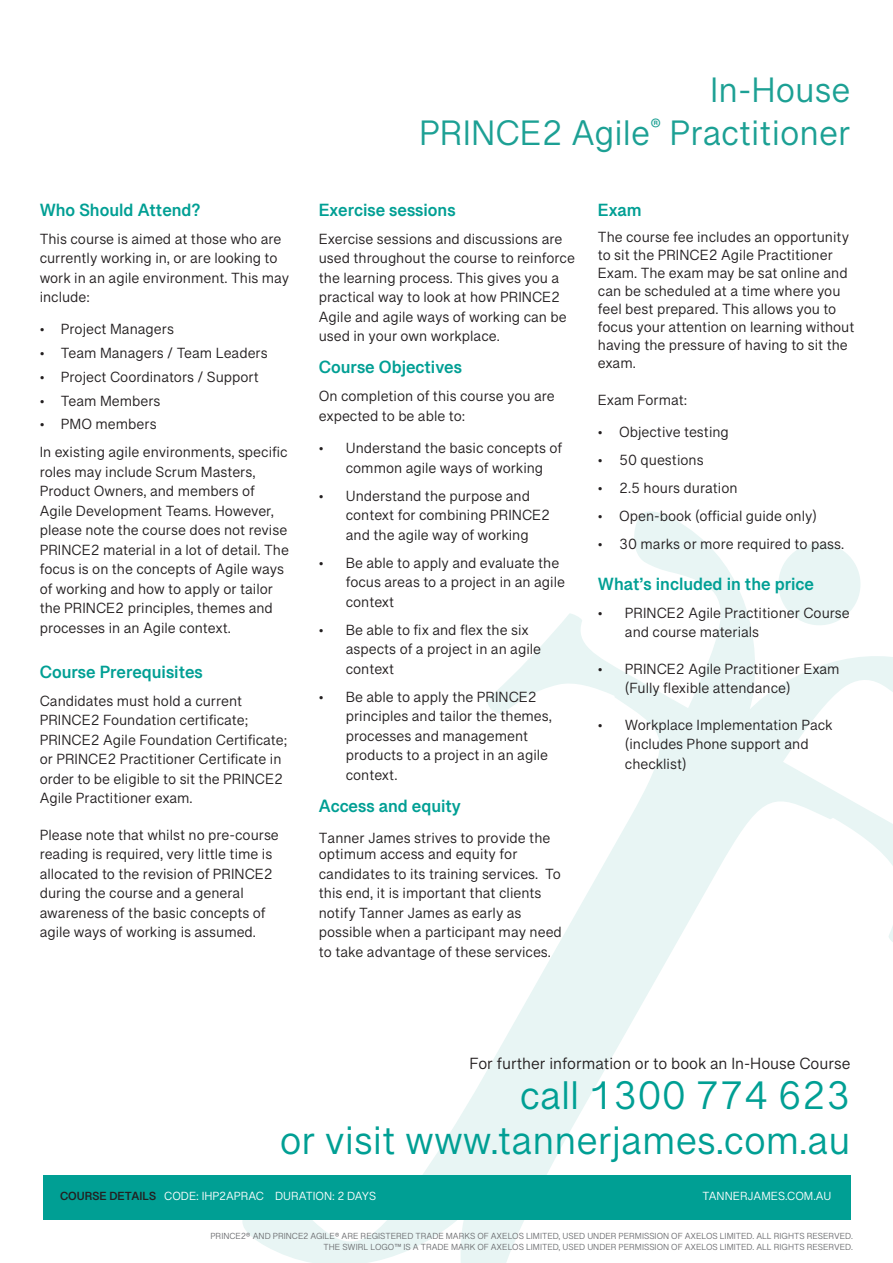
<style>
.page{position:relative;width:893px;height:1263px;background:#fff}
.page>*{position:absolute;margin:0;border:0;box-sizing:border-box;transform-origin:0 0}
.Body{font:40.5px "Grantha Sangam MN";color:#009f94}
.Heading_1{font:36px/43.2px "Grantha Sangam MN";color:#1ca094;text-align:right}
.HB{font:700 18px "Grantha Sangam MN";color:#009f94}
.Body-2{font:700 18px "Grantha Sangam MN";color:#009f94}
.subhead{font:700 18px "Grantha Sangam MN";color:#009f94}
.Body-3{font:16.5px "Grantha Sangam MN";color:#231f20}
.Body-4{font:15px/19.5px "Grantha Sangam MN";color:#231f20}
.Body-5{font:12px "Grantha Sangam MN";color:#fff}
.Body-6{font:9px "Grantha Sangam MN";color:#6c6d70}
.s1{font-weight:700;color:#231f20}
</style>
<div class="page">
<svg style="left:242px;top:511px;width:651px;height:752px"></svg>
<div style="left:43px;top:1175px;width:807px;height:45px;background:#009f94"></div>
<p class="HB" style="left:40px;top:199px;width:162px">Who Should Attend?</p>
<p class="Body-4" style="left:40px;top:229px;width:251px">This course is aimed at those who are currently working in, or are looking to work in an agile environment. This may include:</p>
<p class="Body-4" style="left:40px;top:319px;width:136px">• Project Managers</p>
<p class="Body-4" style="left:40px;top:343px;width:230px">• Team Managers / Team Leaders</p>
<p class="Body-4" style="left:40px;top:367px;width:221px">• Project Coordinators / Support</p>
<p class="Body-4" style="left:40px;top:391px;width:122px">• Team Members</p>
<p class="Body-4" style="left:40px;top:414px;width:118px">• PMO members</p>
<p class="Body-4" style="left:40px;top:442px;width:251px">In existing agile environments, specific roles may include Scrum Masters, Product Owners, and members of Agile Development Teams. However, please note the course does not revise PRINCE2 material in a lot of detail. The focus is on the concepts of Agile ways of working and how to apply or tailor the PRINCE2 principles, themes and processes in an Agile context.</p>
<p class="HB" style="left:40px;top:661px;width:165px">Course Prerequisites</p>
<p class="Body-4" style="left:40px;top:691px;width:249px">Candidates must hold a current PRINCE2 Foundation certificate; PRINCE2 Agile Foundation Certificate; or PRINCE2 Practitioner Certificate in order to be eligible to sit the PRINCE2<br>Agile Practitioner exam.</p>
<p class="Body-4" style="left:40px;top:825px;width:241px">Please note that whilst no pre-course reading is required, very little time is allocated to the revision of PRINCE2 during the course and a general awareness of the basic concepts of agile ways of working is assumed.</p>
<p class="Heading_1" style="left:419px;top:68px;width:433px">In-House<br>PRINCE2 Agile<sup>®</sup> Practitioner</p>
<p class="Body-2" style="left:319px;top:199px;width:138px">Exercise sessions</p>
<p class="Body-4" style="left:319px;top:229px;width:258px">Exercise sessions and discussions are used throughout the course to reinforce the learning process. This gives you a practical way to look at how PRINCE2<br>Agile and agile ways of working can be used in your own workplace.</p>
<p class="HB" style="left:319px;top:357px;width:145px">Course Objectives</p>
<p class="Body-4" style="left:319px;top:386px;width:237px">On completion of this course you are expected to be able to:</p>
<p class="Body-4" style="left:319px;top:438px;width:245px;text-align:center">• Understand the basic concepts of common agile ways of working</p>
<p class="Body-4" style="left:346px;top:486px;width:206px;text-indent:-27px">• Understand the purpose and context for combining PRINCE2 and the agile way of working</p>
<p class="Body-4" style="left:346px;top:553px;width:221px;text-indent:-27px">• Be able to apply and evaluate the focus areas to a project in an agile context</p>
<p class="Body-4" style="left:346px;top:620px;width:197px;text-indent:-27px">• Be able to fix and flex the six aspects of a project in an agile context</p>
<p class="Body-4" style="left:346px;top:687px;width:208px;text-indent:-27px">• Be able to apply the PRINCE2 principles and tailor the themes, processes and management products to a project in an agile context.</p>
<p class="Body-2" style="left:319px;top:795px;width:144px">Access and equity</p>
<p class="Body-4" style="left:319px;top:830px;width:233px;line-height:16.4px">Tanner James strives to provide the optimum access and equity for</p>
<p class="Body-4" style="left:319px;top:864px;width:245px">candidates to its training services. To this end, it is important that clients notify Tanner James as early as possible when a participant may need to take advantage of these services.</p>
<p class="HB" style="left:598px;top:199px;width:45px">Exam</p>
<p class="Body-4" style="left:598px;top:228px;width:258px;line-height:18px">The course fee includes an opportunity to sit the PRINCE2 Agile Practitioner Exam. The exam may be sat online and can be scheduled at a time where you feel best prepared. This allows you to focus your attention on learning without having the pressure of having to sit the exam.</p>
<p class="Body-4" style="left:598px;top:390px;width:91px">Exam Format:</p>
<p class="Body-4" style="left:598px;top:422px;width:133px">• Objective testing</p>
<p class="Body-4" style="left:598px;top:450px;width:107px">• 50 questions</p>
<p class="Body-4" style="left:598px;top:478px;width:141px">• 2.5 hours duration</p>
<p class="Body-4" style="left:598px;top:506px;width:221px">• Open-book (official guide only)</p>
<p class="Body-4" style="left:598px;top:534px;width:248px">• 30 marks or more required to pass.</p>
<p class="subhead" style="left:598px;top:573px;width:218px">What’s included in the price</p>
<p class="Body-4" style="left:625px;top:603px;width:226px;text-indent:-27px">• PRINCE2 Agile Practitioner Course and course materials</p>
<p class="Body-4" style="left:625px;top:659px;width:216px;text-indent:-27px">• PRINCE2 Agile Practitioner Exam (Fully flexible attendance)</p>
<p class="Body-4" style="left:625px;top:715px;width:209px;text-indent:-27px">• Workplace Implementation Pack (includes Phone support and checklist)</p>
<p class="Body-3" style="left:470px;top:1053px;width:382px">For further information or to book an In-House Course</p>
<p class="Body" style="left:520px;top:1072px;width:332px">call 1300 774 623</p>
<p class="Body" style="left:280px;top:1116px;width:572px">or visit www.tannerjames.com.au</p>
<p class="Body-5" style="left:60px;top:1189px;width:317px"><span class="s1">COURSE DETAILS</span> CODE: IHP2APRAC DURATION: 2 DAYS</p>
<p class="Body-5" style="left:702px;top:1189px;width:130px">TANNERJAMES.COM.AU</p>
<p class="Body-6" style="left:210px;top:1230px;width:644px">PRINCE2® AND PRINCE2 AGILE® ARE REGISTERED TRADE MARKS OF AXELOS LIMITED, USED UNDER PERMISSION OF AXELOS LIMITED. ALL RIGHTS RESERVED.</p>
<p class="Body-6" style="left:324px;top:1241px;width:531px">THE SWIRL LOGO™ IS A TRADE MARK OF AXELOS LIMITED, USED UNDER PERMISSION OF AXELOS LIMITED. ALL RIGHTS RESERVED.</p>
</div>
